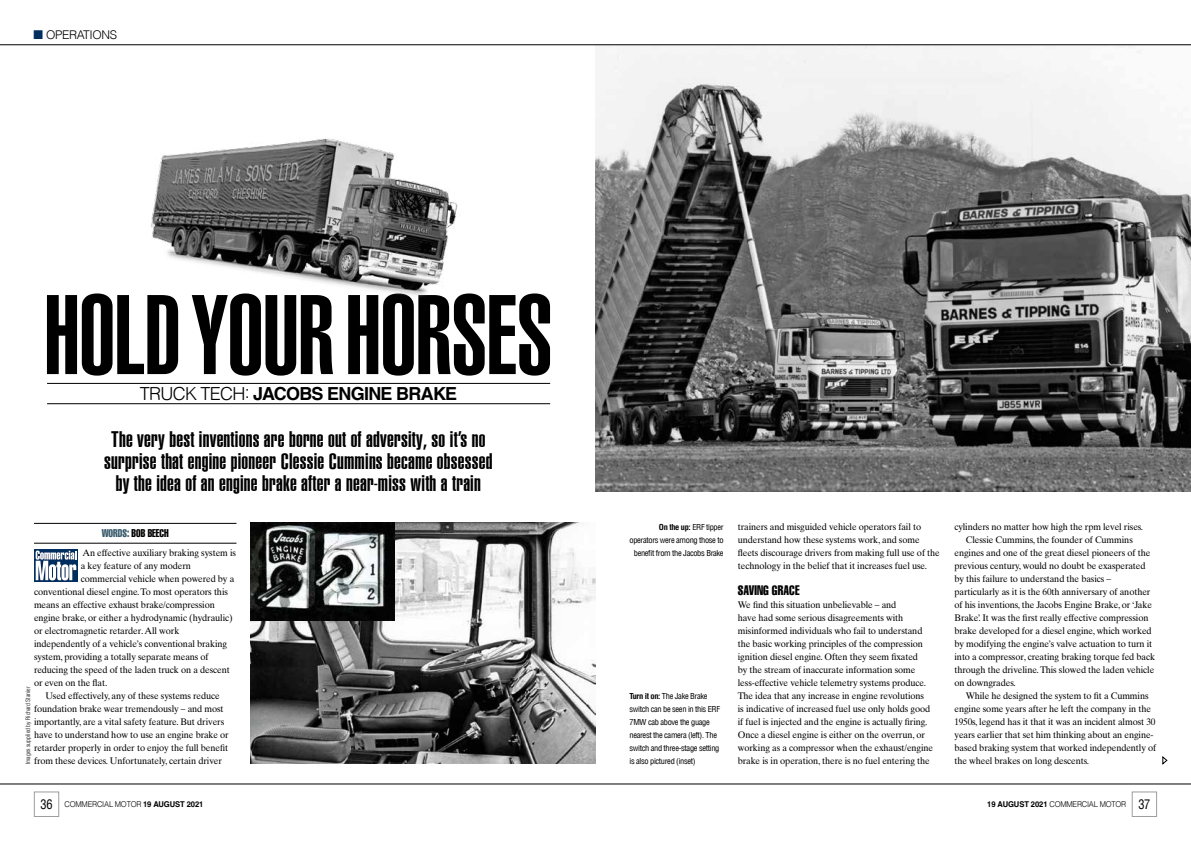
<style>
.page{position:relative;width:1191px;height:842px;background:#fff}
.page>*{position:absolute;margin:0;border:0;box-sizing:border-box;transform-origin:0 0}
.t1{font:111px "Helvetica Com Ult Compressed";letter-spacing:-.015em;color:#000}
.t2{font:22px/22px "Helvetica Com Ult Compressed";letter-spacing:.01em;color:#000;text-align:center;scale:1.1 1}
.t3{font:700 18px "Helvetica LT Com";letter-spacing:-.04em;color:#000}
.t4{font:extra-condensed 13.5px "Helvetica Com";letter-spacing:.01em;color:#000;scale:.9 1}
.t5{font:300 12px "Helvetica LT Com";letter-spacing:-.03em;color:#000}
.t6{font:extra-condensed 11px "Helvetica Com";color:#000;scale:.9 1}
.t7{font:9.5px/13px "Times Ten LT Std";letter-spacing:-.01em;color:#000}
.t8{font:condensed 8px/13px "Helvetica Com";letter-spacing:-.04em;color:#000;scale:1.05 1}
.t9{font:300 8px "Helvetica LT Com";letter-spacing:-.03em;color:#000;scale:.95 1}
.t10{font:300 condensed 6px "Helvetica Com";color:#000;scale:1.05 1}
.s1{color:#002e5f}
.s2{font-weight:300}
.s3{color:#395c6b}
.s4{font-weight:700}
.s5{font-family:"Helvetica Com";font-weight:400;font-stretch:condensed;font-size:13px}
</style>
<div class="page">
<img style="left:595px;top:46px;width:596px;height:445px">
<hr style="left:47px;top:383px;width:503px;height:1px;background:#000">
<hr style="left:47px;top:403px;width:503px;height:1px;background:#000">
<hr style="left:34px;top:523px;width:202px;height:1px;background:#000">
<hr style="left:34px;top:543px;width:202px;height:1px;background:#000">
<svg style="left:34px;top:549px;width:44px;height:33px"></svg>
<svg style="left:36px;top:551px;width:41px;height:30px"></svg>
<img style="left:251px;top:522px;width:344px;height:242px">
<img style="left:151px;top:138px;width:307px;height:158px">
<img style="left:251px;top:522px;width:143px;height:99px">
<hr style="left:0;top:45px;width:1191px;height:1px;background:#000">
<svg style="left:1162px;top:757px;width:5px;height:7px"></svg>
<hr style="left:0;top:784px;width:1191px;height:1px;background:#000">
<div style="left:34px;top:792px;width:25px;height:25px;border:1px solid #9d9d9c"></div>
<div style="left:1132px;top:792px;width:24px;height:25px;border:1px solid #9d9d9c"></div>
<p class="t5" style="left:34px;top:27px;width:85px"><span class="s1">■</span> OPERATIONS</p>
<h1 class="t1" style="left:44px;top:271px;width:511px">HOLD YOUR HORSES</h1>
<h3 class="t3" style="left:140px;top:383px;width:319px"><span class="s2">TRUCK TECH:</span> JACOBS ENGINE BRAKE</h3>
<h2 class="t2" style="left:104px;top:429px;width:354px">The very best inventions are borne out of adversity, so it’s no surprise that engine pioneer Clessie Cummins became obsessed by the idea of an engine brake after a near-miss with a train</h2>
<p class="t6" style="left:102px;top:526px;width:76px"><span class="s3">WORDS:</span> BOB BEECH</p>
<p class="t7" style="left:82px;top:546px;width:155px">An effective auxiliary braking system is</p>
<p class="t7" style="left:81px;top:559px;width:112px">a key feature of any modern</p>
<p class="t7" style="left:81px;top:572px;width:155px">commercial vehicle when powered by a</p>
<p class="t7" style="left:34px;top:585px;width:195px">conventional diesel engine. To most operators this</p>
<p class="t7" style="left:34px;top:598px;width:182px">means an effective exhaust brake/compression</p>
<p class="t7" style="left:34px;top:611px;width:200px">engine brake, or either a hydrodynamic (hydraulic)</p>
<p class="t7" style="left:34px;top:624px;width:147px">or electromagnetic retarder. All work</p>
<p class="t7" style="left:34px;top:637px;width:195px">independently of a vehicle’s conventional braking</p>
<p class="t7" style="left:34px;top:650px;width:176px">system, providing a totally separate means of</p>
<p class="t7" style="left:34px;top:663px;width:197px">reducing the speed of the laden truck on a descent</p>
<p class="t7" style="left:34px;top:676px;width:75px">or even on the flat.</p>
<p class="t7" style="left:45px;top:689px;width:176px">Used effectively, any of these systems reduce</p>
<p class="t7" style="left:34px;top:702px;width:191px">foundation brake wear tremendously – and most</p>
<p class="t7" style="left:34px;top:715px;width:192px">importantly, are a vital safety feature. But drivers</p>
<p class="t7" style="left:34px;top:728px;width:196px">have to understand how to use an engine brake or</p>
<p class="t7" style="left:34px;top:741px;width:196px">retarder properly in order to enjoy the full benefit</p>
<p class="t10" style="left:24px;top:764px;width:75px;rotate:-90deg">Images supplied by Richard Stanier</p>
<p class="t7" style="left:34px;top:754px;width:189px">from these devices. Unfortunately, certain driver</p>
<p class="t8" style="left:629px;top:521px;width:91px;text-align:right"><span class="s4">On the up:</span> ERF tipper operators were among those to benefit from the Jacobs Brake</p>
<p class="t8" style="left:629px;top:690px;width:88px"><span class="s4">Turn it on:</span> The Jake Brake switch can be seen in this ERF<br>7MW cab above the guage nearest the camera (left). The switch and three-stage setting is also pictured (inset)</p>
<p class="t7" style="left:738px;top:520px;width:203px">trainers and misguided vehicle operators fail to understand how these systems work, and some fleets discourage drivers from making full use of the technology in the belief that it increases fuel use.</p>
<h3 class="t4" style="left:738px;top:582px;width:70px">SAVING GRACE</h3>
<p class="t7" style="left:738px;top:598px;width:197px">We find this situation unbelievable – and<br>have had some serious disagreements with misinformed individuals who fail to understand the basic working principles of the compression ignition diesel engine. Often they seem fixated<br>by the stream of inaccurate information some less-effective vehicle telemetry systems produce.<br>The idea that any increase in engine revolutions<br>is indicative of increased fuel use only holds good if fuel is injected and the engine is actually firing.<br>Once a diesel engine is either on the overrun, or working as a compressor when the exhaust/engine brake is in operation, there is no fuel entering the</p>
<p class="t7" style="left:954px;top:520px;width:190px">cylinders no matter how high the rpm level rises.</p>
<p class="t7" style="left:965px;top:533px;width:169px">Clessie Cummins, the founder of Cummins</p>
<p class="t7" style="left:954px;top:546px;width:197px">engines and one of the great diesel pioneers of the</p>
<p class="t7" style="left:954px;top:559px;width:193px">previous century, would no doubt be exasperated</p>
<p class="t7" style="left:954px;top:572px;width:158px">by this failure to understand the basics –</p>
<p class="t7" style="left:954px;top:585px;width:197px">particularly as it is the 60th anniversary of another</p>
<p class="t7" style="left:954px;top:598px;width:199px">of his inventions, the Jacobs Engine Brake, or ‘Jake</p>
<p class="t7" style="left:954px;top:611px;width:196px">Brake’. It was the first really effective compression</p>
<p class="t7" style="left:954px;top:624px;width:199px">brake developed for a diesel engine, which worked</p>
<p class="t7" style="left:954px;top:637px;width:199px">by modifying the engine’s valve actuation to turn it</p>
<p class="t7" style="left:954px;top:650px;width:202px">into a compressor, creating braking torque fed back</p>
<p class="t7" style="left:954px;top:663px;width:201px">through the driveline. This slowed the laden vehicle</p>
<p class="t7" style="left:954px;top:676px;width:63px">on downgrades.</p>
<p class="t7" style="left:965px;top:689px;width:184px">While he designed the system to fit a Cummins</p>
<p class="t7" style="left:954px;top:702px;width:198px">engine some years after he left the company in the</p>
<p class="t7" style="left:954px;top:715px;width:202px">1950s, legend has it that it was an incident almost 30</p>
<p class="t7" style="left:954px;top:728px;width:201px">years earlier that set him thinking about an engine-</p>
<p class="t7" style="left:954px;top:741px;width:203px">based braking system that worked independently of</p>
<p class="t7" style="left:954px;top:754px;width:136px">the wheel brakes on long descents.</p>
<p class="t9" style="left:41px;top:799px;width:173px"><span class="s5">36</span> COMMERCIAL MOTOR <span class="s4">19 AUGUST 2021</span></p>
<p class="t9" style="left:987px;top:799px;width:173px"><span class="s4">19 AUGUST 2021</span> COMMERCIAL MOTOR <span class="s5">37</span></p>
</div>
